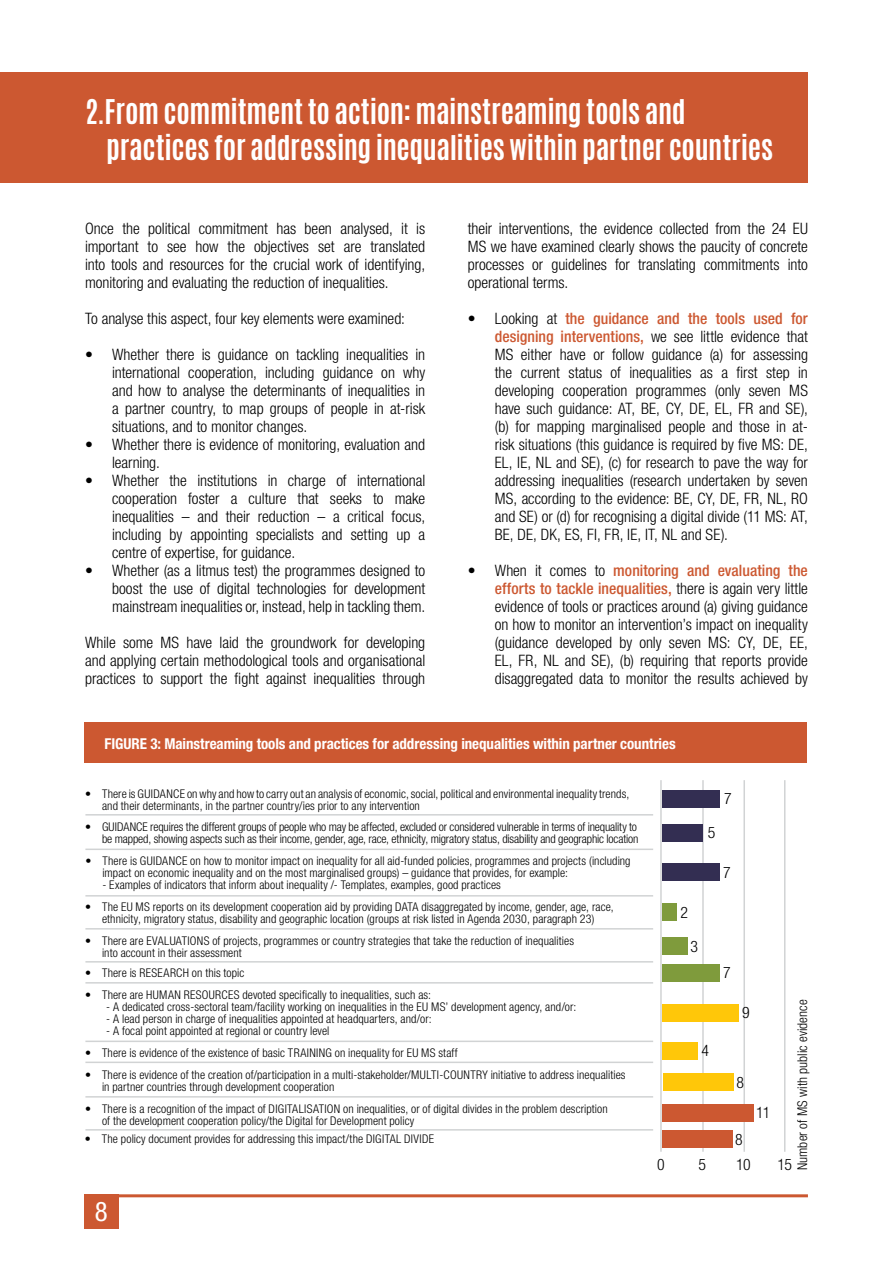
<style>
.page{position:relative;width:893px;height:1263px;background:#fff}
.page>*{position:absolute;margin:0;border:0;box-sizing:border-box;transform-origin:0 0}
.t1{font:700 28.5px/36px "Antonio";letter-spacing:-.015em;color:#fff}
.t2{font:condensed 27px "Helvetica Neue LT Pro";color:#fff}
.t3{font:300 condensed 15.75px/18px "Helvetica Neue LT Std";letter-spacing:-.005em;color:#000;text-align:justify}
.t4{font:700 condensed 15px "Helvetica Neue LT Std";letter-spacing:-.005em;color:#fff}
.t5{font:300 condensed 13.5px "Helvetica Neue LT Std";letter-spacing:.005em;color:#000}
.t6{font:300 condensed 12px/12px "Helvetica Neue LT Std";letter-spacing:.01em;color:#000}
.t7{font:300 condensed 12px/12px "Helvetica Neue LT Std";letter-spacing:-.01em;color:#000;text-align:right}
.s1{font-weight:500;color:#cc5831}
</style>
<div class="page">
<hr style="left:85px;top:1194px;width:723px;height:3px;background:#cc5831">
<div style="left:85px;top:1194px;width:34px;height:34px;background:#cc5831"></div>
<div style="left:0;top:72px;width:808px;height:111px;background:#cc5831"></div>
<div style="left:84px;top:722px;width:723px;height:41px;background:#cc5831"></div>
<hr style="left:660px;top:780px;width:2px;height:372px;background:#d1d3d4">
<hr style="left:702px;top:780px;width:2px;height:372px;background:#d1d3d4">
<hr style="left:743px;top:780px;width:2px;height:372px;background:#d1d3d4">
<hr style="left:784px;top:780px;width:1px;height:372px;background:#d1d3d4">
<div style="left:662px;top:791px;width:57px;height:17px;background:#332e52"></div>
<div style="left:662px;top:824px;width:41px;height:17px;background:#332e52"></div>
<div style="left:662px;top:864px;width:57px;height:17px;background:#332e52"></div>
<div style="left:662px;top:904px;width:15px;height:17px;background:#7f9b3c"></div>
<div style="left:662px;top:938px;width:26px;height:17px;background:#7f9b3c"></div>
<div style="left:662px;top:965px;width:57px;height:17px;background:#7f9b3c"></div>
<div style="left:662px;top:1004px;width:77px;height:17px;background:#ffc709"></div>
<div style="left:662px;top:1042px;width:36px;height:17px;background:#ffc709"></div>
<div style="left:663px;top:1074px;width:71px;height:17px;background:#ffc709"></div>
<div style="left:662px;top:1104px;width:92px;height:17px;background:#cc5831"></div>
<div style="left:662px;top:1130px;width:71px;height:17px;background:#cc5831"></div>
<hr style="left:85px;top:1129px;width:568px;height:1px;background:#d1d3d4">
<hr style="left:85px;top:1096px;width:568px;height:1px;background:#d1d3d4">
<hr style="left:85px;top:1061px;width:568px;height:2px;background:#d1d3d4">
<hr style="left:85px;top:1040px;width:568px;height:2px;background:#d1d3d4">
<hr style="left:85px;top:982px;width:568px;height:1px;background:#d1d3d4">
<hr style="left:85px;top:961px;width:568px;height:1px;background:#d1d3d4">
<hr style="left:85px;top:928px;width:568px;height:1px;background:#d1d3d4">
<hr style="left:85px;top:895px;width:568px;height:1px;background:#d1d3d4">
<hr style="left:85px;top:848px;width:568px;height:2px;background:#d1d3d4">
<hr style="left:85px;top:814px;width:568px;height:1px;background:#d1d3d4">
<h1 class="t1" style="left:106px;top:95px;width:668px;text-indent:-21px">2.From commitment to action: mainstreaming tools and practices for addressing inequalities within partner countries</h1>
<p class="t3" style="left:85px;top:219px;width:342px">Once the political commitment has been analysed, it is important to see how the objectives set are translated into tools and resources for the crucial work of identifying, monitoring and evaluating the reduction of inequalities.</p>
<p class="t3" style="left:85px;top:309px;width:321px">To analyse this aspect, four key elements were examined:</p>
<p class="t3" style="left:112px;top:345px;width:315px;text-indent:-27px">• Whether there is guidance on tackling inequalities in international cooperation, including guidance on why and how to analyse the determinants of inequalities in a partner country, to map groups of people in at-risk situations, and to monitor changes.</p>
<p class="t3" style="left:112px;top:435px;width:315px;text-indent:-27px">• Whether there is evidence of monitoring, evaluation and learning.</p>
<p class="t3" style="left:112px;top:471px;width:315px;text-indent:-27px">• Whether the institutions in charge of international cooperation foster a culture that seeks to make inequalities – and their reduction – a critical focus, including by appointing specialists and setting up a centre of expertise, for guidance.</p>
<p class="t3" style="left:112px;top:561px;width:315px;text-indent:-27px">• Whether (as a litmus test) the programmes designed to boost the use of digital technologies for development mainstream inequalities or, instead, help in tackling them.</p>
<p class="t3" style="left:85px;top:633px;width:342px">While some MS have laid the groundwork for developing and applying certain methodological tools and organisational practices to support the fight against inequalities through</p>
<p class="t3" style="left:468px;top:219px;width:342px">their interventions, the evidence collected from the 24 EU MS we have examined clearly shows the paucity of concrete processes or guidelines for translating commitments into operational terms.</p>
<p class="t3" style="left:495px;top:309px;width:315px;text-indent:-27px">• Looking at <span class="s1">the guidance and the tools used for designing interventions,</span> we see little evidence that MS either have or follow guidance (a) for assessing the current status of inequalities as a first step in developing cooperation programmes (only seven MS have such guidance: AT, BE, CY, DE, EL, FR and SE), (b) for mapping marginalised people and those in at&shy;risk situations (this guidance is required by five MS: DE, EL, IE, NL and SE), (c) for research to pave the way for addressing inequalities (research undertaken by seven MS, according to the evidence: BE, CY, DE, FR, NL, RO and SE) or (d) for recognising a digital divide (11 MS: AT, BE, DE, DK, ES, FI, FR, IE, IT, NL and SE).</p>
<p class="t3" style="left:495px;top:561px;width:315px;text-indent:-27px">• When it comes to <span class="s1">monitoring and evaluating the efforts to tackle inequalities,</span> there is again very little evidence of tools or practices around (a) giving guidance on how to monitor an intervention’s impact on inequality (guidance developed by only seven MS: CY, DE, EE, EL, FR, NL and SE), (b) requiring that reports provide disaggregated data to monitor the results achieved by</p>
<p class="t4" style="left:105px;top:734px;width:573px">FIGURE 3: Mainstreaming tools and practices for addressing inequalities within partner countries</p>
<p class="t6" style="left:102px;top:787px;width:529px;text-indent:-17px">• There is GUIDANCE on why and how to carry out an analysis of economic, social, political and environmental inequality trends, and their determinants, in the partner country/ies prior to any intervention</p>
<p class="t7" style="left:85px;top:821px;width:555px">• GUIDANCE requires the different groups of people who may be affected, excluded or considered vulnerable in terms of inequality to be mapped, showing aspects such as their income, gender, age, race, ethnicity, migratory status, disability and geographic location</p>
<p class="t6" style="left:102px;top:854px;width:530px;text-indent:-17px">• There is GUIDANCE on how to monitor impact on inequality for all aid-funded policies, programmes and projects (including impact on economic inequality and on the most marginalised groups) – guidance that provides, for example:</p>
<p class="t6" style="left:102px;top:878px;width:400px">- Examples of indicators that inform about inequality /- Templates, examples, good practices</p>
<p class="t6" style="left:85px;top:900px;width:530px;text-align:center">• The EU MS reports on its development cooperation aid by providing DATA disaggregated by income, gender, age, race, ethnicity, migratory status, disability and geographic location (groups at risk listed in Agenda 2030, paragraph 23)</p>
<p class="t6" style="left:102px;top:934px;width:473px;text-indent:-17px">• There are EVALUATIONS of projects, programmes or country strategies that take the reduction of inequalities into account in their assessment</p>
<p class="t3" style="left:680px;top:903px;width:9px">2</p>
<p class="t3" style="left:691px;top:937px;width:9px">3</p>
<p class="t3" style="left:708px;top:824px;width:9px">5</p>
<p class="t3" style="left:724px;top:789px;width:9px">7</p>
<p class="t3" style="left:723px;top:863px;width:9px">7</p>
<p class="t6" style="left:85px;top:967px;width:161px">• There is RESEARCH on this topic</p>
<p class="t6" style="left:85px;top:989px;width:348px">• There are HUMAN RESOURCES devoted specifically to inequalities, such as:</p>
<p class="t6" style="left:106px;top:1001px;width:472px">- A dedicated cross-sectoral team/facility working on inequalities in the EU MS’ development agency, and/or:</p>
<p class="t6" style="left:106px;top:1013px;width:327px">- A lead person in charge of inequalities appointed at headquarters, and/or:</p>
<p class="t6" style="left:106px;top:1024px;width:225px">- A focal point appointed at regional or country level</p>
<p class="t6" style="left:102px;top:1068px;width:525px;text-indent:-17px">• There is evidence of the creation of/participation in a multi-stakeholder/MULTI-COUNTRY initiative to address inequalities in partner countries through development cooperation</p>
<p class="t6" style="left:102px;top:1102px;width:507px;text-indent:-17px">• There is a recognition of the impact of DIGITALISATION on inequalities, or of digital divides in the problem description of the development cooperation policy/the Digital for Development policy</p>
<p class="t6" style="left:85px;top:1133px;width:351px">• The policy document provides for addressing this impact/the DIGITAL DIVIDE</p>
<p class="t6" style="left:85px;top:1046px;width:374px">• There is evidence of the existence of basic TRAINING on inequality for EU MS staff</p>
<h2 class="t2" style="left:95px;top:1196px;width:14px">8</h2>
<p class="t3" style="left:723px;top:964px;width:9px">7</p>
<p class="t5" style="left:795px;top:1170px;width:172px;rotate:-90deg">Number of MS with public evidence</p>
<p class="t3" style="left:742px;top:1003px;width:9px">9</p>
<p class="t3" style="left:702px;top:1041px;width:9px">4</p>
<p class="t3" style="left:737px;top:1073px;width:9px">8</p>
<p class="t3" style="left:756px;top:1103px;width:16px">11</p>
<p class="t3" style="left:735px;top:1130px;width:9px">8</p>
<p class="t3" style="left:657px;top:1155px;width:9px">0</p>
<p class="t3" style="left:698px;top:1155px;width:9px">5</p>
<p class="t3" style="left:736px;top:1155px;width:16px">10</p>
<p class="t3" style="left:778px;top:1155px;width:16px">15</p>
</div>
